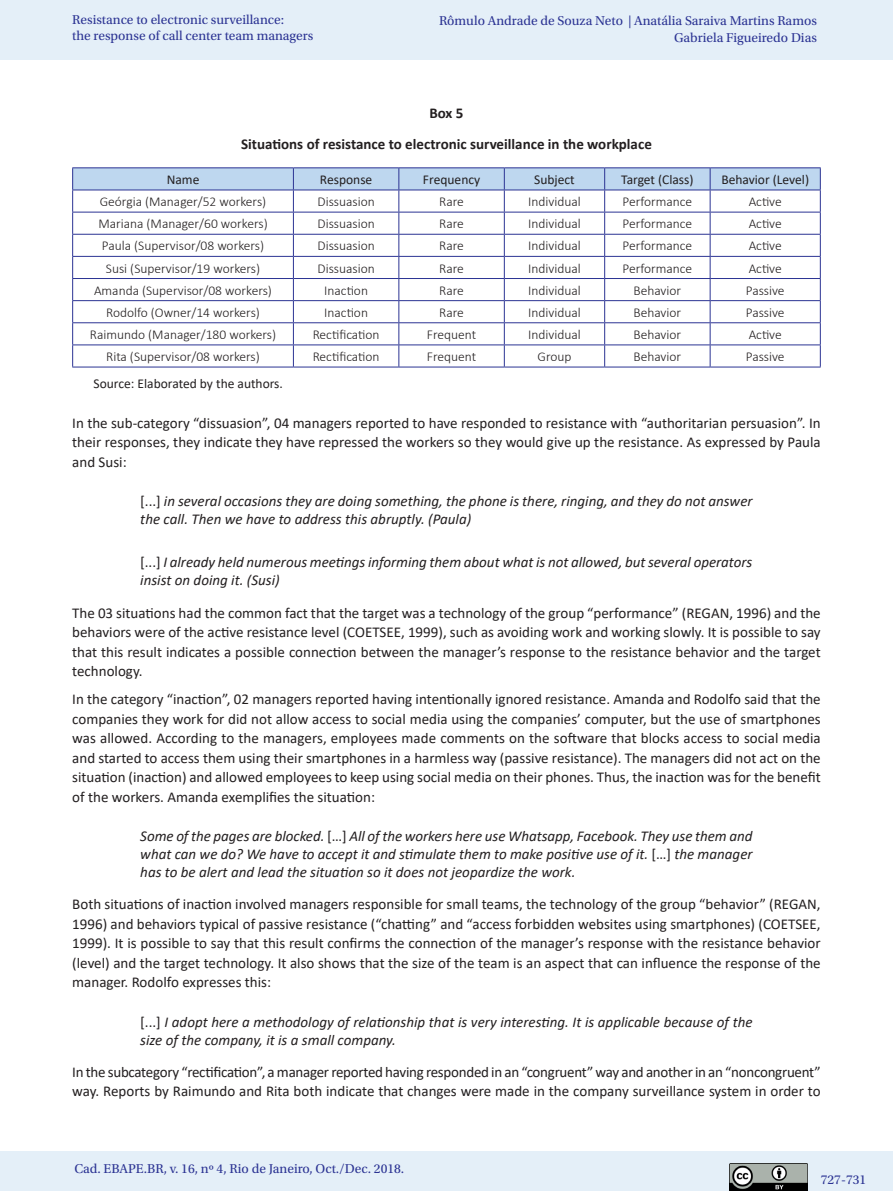
<style>
.page{position:relative;width:893px;height:1191px;background:#fff}
.page>*{position:absolute;margin:0;border:0;box-sizing:border-box;transform-origin:0 0}
._06_0_texto{font:15px/19.5px "Calibri";color:#231f20;text-align:justify}
._06_2_citação{font:italic 15px/18px "Calibri";color:#231f20}
._06_0_texto-2{font:15px/19.5px "Calibri";letter-spacing:-.02em;color:#231f20}
._08_2_tabela_titulo{font:700 15px "Calibri";color:#231f20}
.t1{font:300 13.5px "Calibri";color:#231f20}
.t2{font:13.5px/16.5px "Utopia Std";color:#2b3393}
._08_2_tabela_fonte{font:13.5px "Calibri";color:#231f20}
.s1{font-style:normal}
</style>
<div class="page">
<div style="left:0;top:1151px;width:893px;height:40px;background:#e4eff8"></div>
<img style="left:730px;top:1163px;width:77px;height:27px">
<div style="left:0;top:0;width:893px;height:60px;background:#e4eff8"></div>
<hr style="left:72px;top:167px;width:221px;height:1px;background:#2b3393">
<hr style="left:293px;top:167px;width:106px;height:1px;background:#2b3393">
<hr style="left:399px;top:167px;width:105px;height:1px;background:#2b3393">
<hr style="left:504px;top:167px;width:101px;height:1px;background:#2b3393">
<hr style="left:605px;top:167px;width:105px;height:1px;background:#2b3393">
<hr style="left:710px;top:167px;width:111px;height:1px;background:#2b3393">
<svg style="left:72px;top:168px;width:749px;height:199px"></svg>
<hr style="left:72px;top:367px;width:221px;height:1px;background:#2b3393">
<hr style="left:293px;top:367px;width:106px;height:1px;background:#2b3393">
<hr style="left:399px;top:367px;width:105px;height:1px;background:#2b3393">
<hr style="left:504px;top:367px;width:101px;height:1px;background:#2b3393">
<hr style="left:605px;top:367px;width:105px;height:1px;background:#2b3393">
<hr style="left:710px;top:367px;width:111px;height:1px;background:#2b3393">
<p class="t2" style="left:72px;top:11px;width:242px">Resistance to electronic surveillance:<br>the response of call center team managers</p>
<p class="t2" style="left:439px;top:13px;width:379px;text-align:right">Rômulo Andrade de Souza Neto | Anatália Saraiva Martins Ramos<br>Gabriela Figueiredo Dias</p>
<p class="_08_2_tabela_titulo" style="left:429px;top:102px;width:36px">Box 5</p>
<p class="_08_2_tabela_titulo" style="left:241px;top:133px;width:412px">Situations of resistance to electronic surveillance in the workplace</p>
<p class="_08_2_tabela_fonte" style="left:167px;top:170px;width:34px">Name</p>
<p class="_08_2_tabela_fonte" style="left:320px;top:170px;width:54px">Response</p>
<p class="_08_2_tabela_fonte" style="left:423px;top:170px;width:59px">Frequency</p>
<p class="_08_2_tabela_fonte" style="left:534px;top:170px;width:42px">Subject</p>
<p class="_08_2_tabela_fonte" style="left:621px;top:170px;width:74px">Target (Class)</p>
<p class="_08_2_tabela_fonte" style="left:721px;top:170px;width:89px">Behavior (Level)</p>
<p class="t1" style="left:100px;top:193px;width:168px">Geórgia (Manager/52 workers)</p>
<p class="t1" style="left:317px;top:193px;width:59px">Dissuasion</p>
<p class="t1" style="left:439px;top:193px;width:26px">Rare</p>
<p class="t1" style="left:528px;top:193px;width:54px">Individual</p>
<p class="t1" style="left:622px;top:193px;width:71px">Performance</p>
<p class="t1" style="left:749px;top:193px;width:35px">Active</p>
<p class="t1" style="left:98px;top:215px;width:171px">Mariana (Manager/60 workers)</p>
<p class="t1" style="left:317px;top:215px;width:59px">Dissuasion</p>
<p class="t1" style="left:439px;top:215px;width:26px">Rare</p>
<p class="t1" style="left:528px;top:215px;width:54px">Individual</p>
<p class="t1" style="left:622px;top:215px;width:71px">Performance</p>
<p class="t1" style="left:749px;top:215px;width:35px">Active</p>
<p class="t1" style="left:102px;top:237px;width:164px">Paula (Supervisor/08 workers)</p>
<p class="t1" style="left:317px;top:237px;width:59px">Dissuasion</p>
<p class="t1" style="left:439px;top:237px;width:26px">Rare</p>
<p class="t1" style="left:528px;top:237px;width:54px">Individual</p>
<p class="t1" style="left:622px;top:237px;width:71px">Performance</p>
<p class="t1" style="left:749px;top:237px;width:35px">Active</p>
<p class="t1" style="left:106px;top:260px;width:156px">Susi (Supervisor/19 workers)</p>
<p class="t1" style="left:317px;top:260px;width:59px">Dissuasion</p>
<p class="t1" style="left:439px;top:260px;width:26px">Rare</p>
<p class="t1" style="left:528px;top:260px;width:54px">Individual</p>
<p class="t1" style="left:622px;top:260px;width:71px">Performance</p>
<p class="t1" style="left:749px;top:260px;width:35px">Active</p>
<p class="t1" style="left:94px;top:282px;width:179px">Amanda (Supervisor/08 workers)</p>
<p class="t1" style="left:324px;top:282px;width:45px">Inaction</p>
<p class="t1" style="left:439px;top:282px;width:26px">Rare</p>
<p class="t1" style="left:528px;top:282px;width:54px">Individual</p>
<p class="t1" style="left:634px;top:282px;width:49px">Behavior</p>
<p class="t1" style="left:746px;top:282px;width:40px">Passive</p>
<p class="t1" style="left:106px;top:304px;width:155px">Rodolfo (Owner/14 workers)</p>
<p class="t1" style="left:324px;top:304px;width:45px">Inaction</p>
<p class="t1" style="left:439px;top:304px;width:26px">Rare</p>
<p class="t1" style="left:528px;top:304px;width:54px">Individual</p>
<p class="t1" style="left:634px;top:304px;width:49px">Behavior</p>
<p class="t1" style="left:746px;top:304px;width:40px">Passive</p>
<p class="t1" style="left:90px;top:326px;width:188px">Raimundo (Manager/180 workers)</p>
<p class="t1" style="left:313px;top:326px;width:68px">Rectification</p>
<p class="t1" style="left:427px;top:326px;width:51px">Frequent</p>
<p class="t1" style="left:528px;top:326px;width:54px">Individual</p>
<p class="t1" style="left:634px;top:326px;width:49px">Behavior</p>
<p class="t1" style="left:749px;top:326px;width:35px">Active</p>
<p class="t1" style="left:106px;top:348px;width:155px">Rita (Supervisor/08 workers)</p>
<p class="t1" style="left:313px;top:348px;width:68px">Rectification</p>
<p class="t1" style="left:427px;top:348px;width:51px">Frequent</p>
<p class="t1" style="left:537px;top:348px;width:35px">Group</p>
<p class="t1" style="left:634px;top:348px;width:49px">Behavior</p>
<p class="t1" style="left:746px;top:348px;width:40px">Passive</p>
<p class="_08_2_tabela_fonte" style="left:94px;top:374px;width:191px">Source: Elaborated by the authors.</p>
<p class="_06_0_texto" style="left:72px;top:412px;width:750px">In the sub-category “dissuasion”, 04 managers reported to have responded to resistance with “authoritarian persuasion”. In their responses, they indicate they have repressed the workers so they would give up the resistance. As expressed by Paula and Susi:</p>
<p class="_06_2_citação" style="left:140px;top:491px;width:614px"><span class="s1">[...]</span> in several occasions they are doing something, the phone is there, ringing, and they do not answer the call. Then we have to address this abruptly. (Paula)</p>
<p class="_06_2_citação" style="left:140px;top:552px;width:614px"><span class="s1">[...]</span> I already held numerous meetings informing them about what is not allowed, but several operators insist on doing it. (Susi)</p>
<p class="_06_0_texto" style="left:72px;top:602px;width:750px">The 03 situations had the common fact that the target was a technology of the group “performance” (REGAN, 1996) and the behaviors were of the active resistance level (COETSEE, 1999), such as avoiding work and working slowly. It is possible to say that this result indicates a possible connection between the manager’s response to the resistance behavior and the target technology.</p>
<p class="_06_0_texto" style="left:72px;top:689px;width:750px">In the category “inaction”, 02 managers reported having intentionally ignored resistance. Amanda and Rodolfo said that the companies they work for did not allow access to social media using the companies’ computer, but the use of smartphones was allowed. According to the managers, employees made comments on the software that blocks access to social media and started to access them using their smartphones in a harmless way (passive resistance). The managers did not act on the situation (inaction) and allowed employees to keep using social media on their phones. Thus, the inaction was for the benefit of the workers. Amanda exemplifies the situation:</p>
<p class="_06_2_citação" style="left:140px;top:826px;width:614px;text-align:justify">Some of the pages are blocked. <span class="s1">[…]</span> All of the workers here use Whatsapp, Facebook. They use them and what can we do? We have to accept it and stimulate them to make positive use of it. <span class="s1">[…]</span> the manager has to be alert and lead the situation so it does not jeopardize the work.</p>
<p class="_06_0_texto" style="left:72px;top:894px;width:750px">Both situations of inaction involved managers responsible for small teams, the technology of the group “behavior” (REGAN, 1996) and behaviors typical of passive resistance (“chatting” and “access forbidden websites using smartphones) (COETSEE, 1999). It is possible to say that this result confirms the connection of the manager’s response with the resistance behavior (level) and the target technology. It also shows that the size of the team is an aspect that can influence the response of the manager. Rodolfo expresses this:</p>
<p class="_06_2_citação" style="left:140px;top:1012px;width:614px"><span class="s1">[...]</span> I adopt here a methodology of relationship that is very interesting. It is applicable because of the size of the company, it is a small company.</p>
<p class="_06_0_texto-2" style="left:72px;top:1061px;width:750px">In the subcategory “rectification”, a manager reported having responded in an “congruent” way and another in an “noncongruent” way. Reports by Raimundo and Rita both indicate that changes were made in the company surveillance system in order to</p>
<p class="t2" style="left:74px;top:1160px;width:332px">Cad. EBAPE.BR, v. 16, nº 4, Rio de Janeiro, Oct./Dec. 2018.</p>
<p class="t2" style="left:821px;top:1171px;width:47px">727-731</p>
</div>
